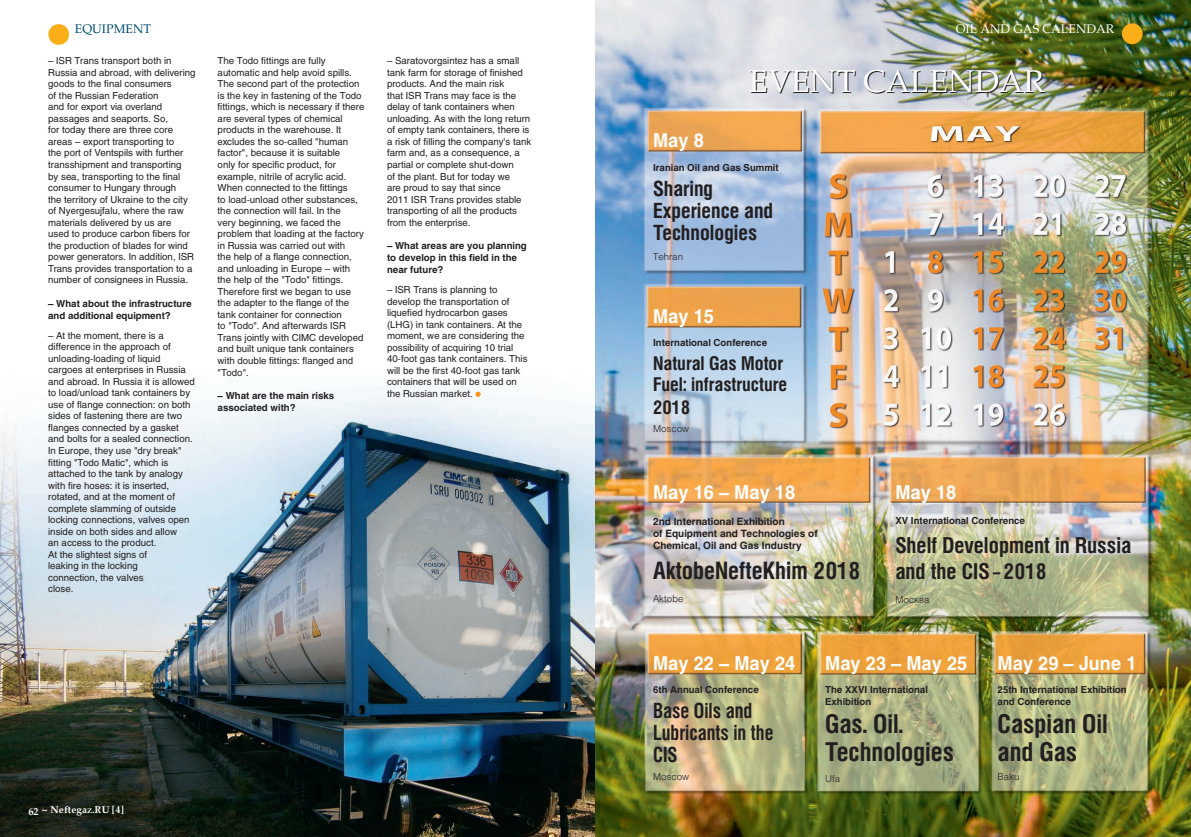
<style>
.page{position:relative;width:1191px;height:837px;background:#fff}
.page>*{position:absolute;margin:0;border:0;box-sizing:border-box;transform-origin:0 0}
.Zagolovok{font:30.2px "Palladium";color:#231f20}
.Text{font:700 26px/28px "Helios Cond";color:#231f20}
.Text-2{font:700 24px "Helios Cond";color:#231f20}
.Text-3{font:700 22px/26.4px "Helios Cond";color:#231f20}
.Text-4{font:700 21px/22px "Helios Cond";color:#231f20}
.Text-5{font:700 21px/22px "Helios Cond";color:#231f20;scale:.9 1}
.Podzag1{font:700 19px "Helios";color:#fff;scale:.95 1}
.Text-6{font:700 19px/21px "Helios Cond";color:#231f20}
.t1{font:12px "Palladium";color:#fff}
.t2{font:12px "Palladium";color:#004c72}
.Text-7{font:700 10px/12px "Helios";color:#231f20}
.Text-8{font:9.6px/11.5px "Helios";color:#231f20}
.Text-9{font:700 9.6px/12px "Helios";color:#231f20}
.vopros{font:700 9.6px/12px "Helios";color:#231f20}
.Text-10{font:9.6px "Helios Light C";color:#231f20}
.t3{font:700 9.5px "Palladium";color:#fff}
.s1{font-size:10px}
</style>
<div class="page">
<div style="left:48px;top:24px;width:21px;height:21px;background:#faaf18;border-radius:50%"></div>
<img style="left:0;top:392px;width:595px;height:444px">
<svg style="left:475px;top:391px;width:5px;height:5px"></svg>
<img style="left:595px;top:0;width:596px;height:836px">
<div style="left:1122px;top:23px;width:20px;height:21px;background:#faaf18;border-radius:50%"></div>
<p class="t2" style="left:75px;top:21px;width:78px">EQUIPMENT</p>
<p class="Text-8" style="left:48px;top:55px;width:149px">– ISR Trans transport both in<br>Russia and abroad, with delivering goods to the final consumers<br>of the Russian Federation<br>and for export via overland passages and seaports. So,<br>for today there are three core areas – export transporting to<br>the port of Ventspils with further transshipment and transporting<br>by sea, transporting to the final consumer to Hungary through<br>the territory of Ukraine to the city of Nyergesujfalu, where the raw materials delivered by us are<br>used to produce carbon fibers for the production of blades for wind power generators. In addition, ISR<br>Trans provides transportation to a number of consignees in Russia.</p>
<p class="vopros" style="left:48px;top:297px;width:145px">– What about the infrastructure and additional equipment?</p>
<p class="Text-8" style="left:48px;top:329px;width:148px">– At the moment, there is a difference in the approach of unloading-loading of liquid cargoes at enterprises in Russia and abroad. In Russia it is allowed to load/unload tank containers by use of flange connection: on both sides of fastening there are two flanges connected by a gasket and bolts for a sealed connection.<br>In Europe, they use "dry break" fitting "Todo Matic", which is attached to the tank by analogy with fire hoses: it is inserted, rotated, and at the moment of complete slamming of outside locking connections, valves open inside on both sides and allow<br>an access to the product.<br>At the slightest signs of<br>leaking in the locking<br>connection, the valves<br>close.</p>
<p class="Text-8" style="left:218px;top:55px;width:148px">The Todo fittings are fully automatic and help avoid spills.<br>The second part of the protection is the key in fastening of the Todo fittings, which is necessary if there are several types of chemical products in the warehouse. It excludes the so-called "human factor", because it is suitable<br>only for specific product, for example, nitrile of acrylic acid.<br>When connected to the fittings<br>to load-unload other substances, the connection will fail. In the<br>very beginning, we faced the problem that loading at the factory in Russia was carried out with<br>the help of a flange connection, and unloading in Europe – with the help of the "Todo" fittings.<br>Therefore first we began to use the adapter to the flange of the tank container for connection<br>to "Todo". And afterwards ISR<br>Trans jointly with CIMC developed and built unique tank containers with double fittings: flanged and "Todo".</p>
<p class="vopros" style="left:218px;top:389px;width:118px">– What are the main risks associated with?</p>
<p class="Text-8" style="left:387px;top:55px;width:146px">– Saratovorgsintez has a small tank farm for storage of finished products. And the main risk<br>that ISR Trans may face is the delay of tank containers when unloading. As with the long return of empty tank containers, there is a risk of filling the company's tank farm and, as a consequence, a partial or complete shut-down<br>of the plant. But for today we<br>are proud to say that since<br>2011 ISR Trans provides stable transporting of all the products from the enterprise.</p>
<p class="vopros" style="left:387px;top:239px;width:141px">– What areas are you planning to develop in this field in the near future?</p>
<p class="Text-8" style="left:387px;top:284px;width:142px">– ISR Trans is planning to develop the transportation of liquefied hydrocarbon gases (LHG) in tank containers. At the moment, we are considering the possibility of acquiring 10 trial<br>40-foot gas tank containers. This will be the first 40-foot gas tank containers that will be used on the Russian market.</p>
<p class="t3" style="left:28px;top:803px;width:97px"><span class="s1">62 ~</span> Neftegaz.RU [4]</p>
<p class="t1" style="left:955px;top:21px;width:160px">OIL AND GAS CALENDAR</p>
<p class="Zagolovok" style="left:750px;top:62px;width:297px">EVENT CALENDAR</p>
<p class="Podzag1" style="left:653px;top:129px;width:55px">May 8</p>
<p class="Text-9" style="left:653px;top:161px;width:127px">Iranian Oil and Gas Summit</p>
<p class="Text-4" style="left:653px;top:176px;width:122px">Sharing<br>Experience and<br>Technologies</p>
<p class="Text-10" style="left:653px;top:251px;width:31px">Tehran</p>
<p class="Podzag1" style="left:653px;top:305px;width:66px">May 15</p>
<p class="Text-9" style="left:653px;top:336px;width:116px">International Conference</p>
<p class="Text-6" style="left:653px;top:352px;width:135px">Natural Gas Motor<br>Fuel: infrastructure</p>
<p class="Text-6" style="left:653px;top:396px;width:39px">2018</p>
<p class="Text-10" style="left:653px;top:422px;width:38px">Moscow</p>
<p class="Podzag1" style="left:653px;top:481px;width:151px">May 16 – May 18</p>
<p class="Text-7" style="left:653px;top:515px;width:166px">2nd International Exhibition<br>of Equipment and Technologies of<br>Chemical, Oil and Gas Industry</p>
<p class="Text-2" style="left:653px;top:555px;width:209px">AktobeNefteKhim 2018</p>
<p class="Text-10" style="left:653px;top:592px;width:32px">Aktobe</p>
<p class="Podzag1" style="left:895px;top:481px;width:66px">May 18</p>
<p class="Text-9" style="left:895px;top:514px;width:131px">XV International Conference</p>
<p class="Text-3" style="left:895px;top:531px;width:238px">Shelf Development in Russia and the CIS–2018</p>
<p class="Text-10" style="left:895px;top:593px;width:36px">Москва</p>
<p class="Podzag1" style="left:653px;top:651px;width:151px">May 22 – May 24</p>
<p class="Text-9" style="left:653px;top:683px;width:107px">6th Annual Conference</p>
<p class="Text-5" style="left:653px;top:698px;width:135px">Base Oils and<br>Lubricants in the<br>CIS</p>
<p class="Text-10" style="left:653px;top:770px;width:38px">Moscow</p>
<p class="Podzag1" style="left:825px;top:651px;width:151px">May 23 – May 25</p>
<p class="Text-9" style="left:825px;top:683px;width:104px">The XXVI International<br>Exhibition</p>
<p class="Text" style="left:825px;top:709px;width:130px">Gas. Oil.<br>Technologies</p>
<p class="Text-10" style="left:825px;top:772px;width:16px">Ufa</p>
<p class="Podzag1" style="left:997px;top:651px;width:148px">May 29 – June 1</p>
<p class="Text-9" style="left:997px;top:683px;width:131px">25th International Exhibition and Conference</p>
<p class="Text" style="left:997px;top:709px;width:112px">Caspian Oil and Gas</p>
<p class="Text-10" style="left:997px;top:771px;width:23px">Baku</p>
</div>
